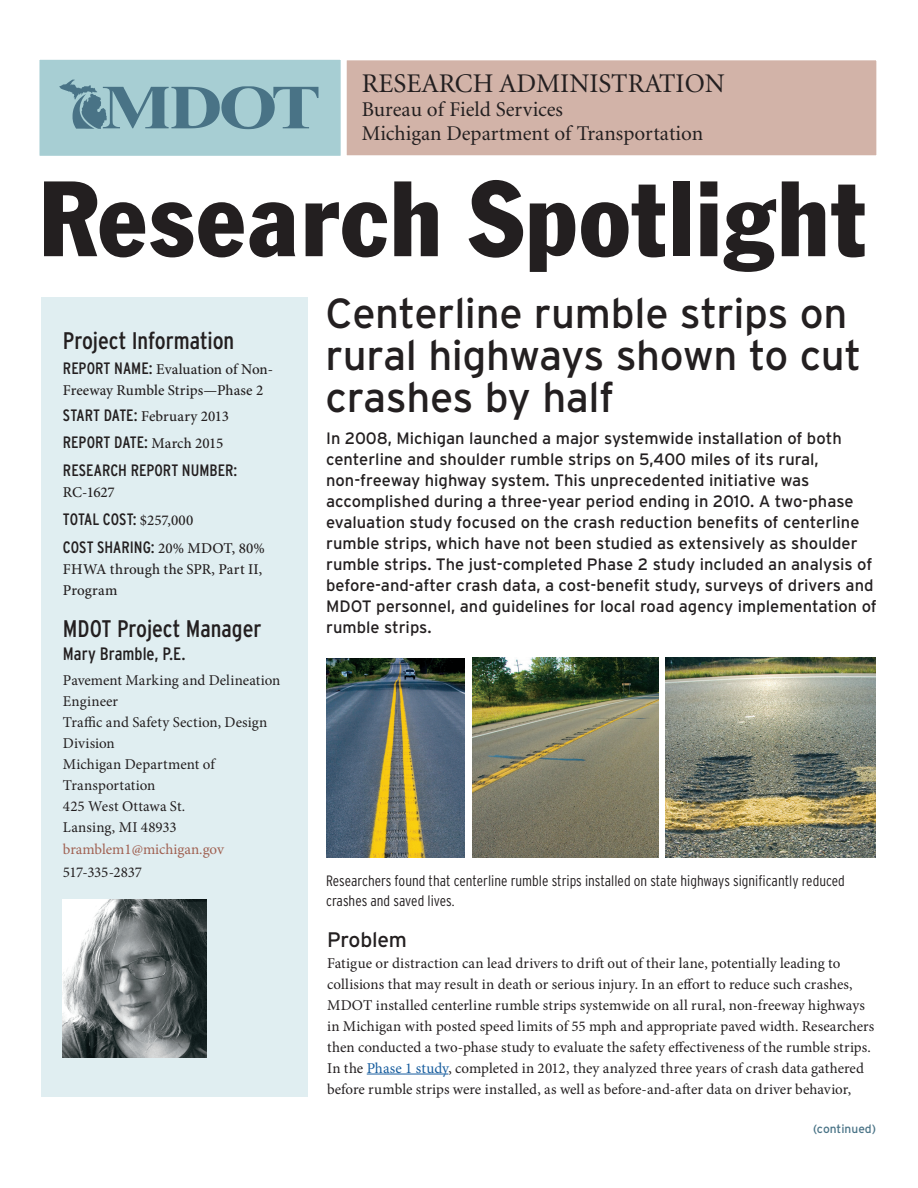
<style>
.page{position:relative;width:918px;height:1188px;background:#fff}
.page>*{position:absolute;margin:0;border:0;box-sizing:border-box;transform-origin:0 0}
.t1{font:condensed 105px "Franklin Gothic";letter-spacing:.025em;color:#231f20}
.t2{font:42px/42px "Interstate";letter-spacing:-.01em;color:#231f20}
.t3{font:27px "Minion";color:#231f20}
.Project_Info_Header{font:condensed 24px "Interstate";letter-spacing:-.005em;color:#231f20}
.t4{font:21px "Minion";color:#231f20}
.Subheads{font:21px "Interstate";letter-spacing:-.01em;color:#231f20}
.Sidebar_subhead{font:condensed 18px "Interstate";color:#231f20}
.Introductory_Text{font:16.5px/21px "Interstate";color:#231f20}
.Body_Copy{font:condensed 16.5px "Interstate";color:#231f20}
.Body_Copy_No_Indent{font:15px/21px "Minion Pro";letter-spacing:.005em;color:#231f20}
.Body_Copy-2{font:15px/21px "Minion Pro";letter-spacing:.005em;color:#231f20}
.Body_Copy-3{font:500 15px/21px "Minion Pro";color:#231f20}
.t5{font:300 condensed 15px/19.5px "Interstate";color:#231f20}
.Body_Copy-4{font:15px "Minion Pro";color:#a06152}
.Body_Copy-5{font:15px "Minion Pro";letter-spacing:-.02em;color:#231f20}
.t6{font:12px "Interstate";color:#497386}
.s1{font-family:"Interstate";font-weight:400;font-stretch:condensed;font-size:16.5px}
.s2{font-family:"Minion Pro";font-weight:500;font-stretch:normal;font-size:15px}
.s3{color:#175d9e}
</style>
<div class="page">
<div style="left:41px;top:297px;width:267px;height:799px;background:#e0eef1"></div>
<hr style="left:367px;top:1074px;width:81px;height:1px;background:#175d9e">
<div style="left:340px;top:54px;width:542px;height:107px;background:#d2b3a8;border:6px solid #fff"></div>
<div style="left:33px;top:54px;width:314px;height:108px;background:#a7ced3;border:6px solid #fff"></div>
<svg style="left:59px;top:80px;width:259px;height:49px"></svg>
<img style="left:63px;top:900px;width:143px;height:157px">
<img style="left:326px;top:659px;width:138px;height:199px">
<img style="left:473px;top:657px;width:185px;height:201px">
<img style="left:666px;top:657px;width:210px;height:201px">
<p class="t3" style="left:362px;top:71px;width:365px">RESEARCH ADMINISTRATION</p>
<p class="t4" style="left:362px;top:99px;width:203px">Bureau of Field Services</p>
<p class="t4" style="left:362px;top:123px;width:343px">Michigan Department of Transportation</p>
<p class="t1" style="left:39px;top:155px;width:828px">Research Spotlight</p>
<p class="t2" style="left:326px;top:292px;width:537px">Centerline rumble strips on rural highways shown to cut crashes by half</p>
<p class="Project_Info_Header" style="left:63px;top:327px;width:173px">Project Information</p>
<p class="Body_Copy-3" style="left:63px;top:359px;width:212px"><span class="s1">REPORT NAME:</span> Evaluation of Non-<br>Freeway Rumble Strips—Phase 2</p>
<p class="Body_Copy-3" style="left:63px;top:405px;width:168px"><span class="s1">START DATE:</span> February 2013</p>
<p class="Body_Copy" style="left:63px;top:433px;width:162px">REPORT DATE: <span class="s2">March 2015</span></p>
<p class="Body_Copy" style="left:63px;top:461px;width:176px">RESEARCH REPORT NUMBER:</p>
<p class="Body_Copy-3" style="left:63px;top:482px;width:53px">RC-1627</p>
<p class="Body_Copy" style="left:63px;top:510px;width:132px">TOTAL COST: <span class="s2">$257,000</span></p>
<p class="Body_Copy" style="left:63px;top:538px;width:203px">COST SHARING: <span class="s2">20% MDOT, 80%</span></p>
<p class="Body_Copy-3" style="left:63px;top:558px;width:201px">FHWA through the SPR, Part II,<br>Program</p>
<p class="Project_Info_Header" style="left:63px;top:615px;width:200px">MDOT Project Manager</p>
<p class="Sidebar_subhead" style="left:63px;top:643px;width:124px">Mary Bramble, P.E.</p>
<p class="Body_Copy-2" style="left:63px;top:670px;width:219px">Pavement Marking and Delineation<br>Engineer<br>Traffic and Safety Section, Design<br>Division<br>Michigan Department of<br>Transportation<br>425 West Ottawa St.<br>Lansing, MI 48933</p>
<p class="Body_Copy-4" style="left:63px;top:839px;width:162px">bramblem1@michigan.gov</p>
<p class="Body_Copy-5" style="left:63px;top:862px;width:81px">517-335-2837</p>
<p class="Introductory_Text" style="left:326px;top:428px;width:552px">In 2008, Michigan launched a major systemwide installation of both centerline and shoulder rumble strips on 5,400 miles of its rural, non-freeway highway system. This unprecedented initiative was accomplished during a three-year period ending in 2010. A two-phase evaluation study focused on the crash reduction benefits of centerline rumble strips, which have not been studied as extensively as shoulder rumble strips. The just-completed Phase 2 study included an analysis of before-and-after crash data, a cost-benefit study, surveys of drivers and MDOT personnel, and guidelines for local road agency implementation of rumble strips.</p>
<p class="t5" style="left:326px;top:871px;width:520px">Researchers found that centerline rumble strips installed on state highways significantly reduced crashes and saved lives.</p>
<p class="Subheads" style="left:327px;top:927px;width:81px">Problem</p>
<p class="Body_Copy_No_Indent" style="left:327px;top:952px;width:549px">Fatigue or distraction can lead drivers to drift out of their lane, potentially leading to collisions that may result in death or serious injury. In an effort to reduce such crashes, MDOT installed centerline rumble strips systemwide on all rural, non-freeway highways in Michigan with posted speed limits of 55 mph and appropriate paved width. Researchers then conducted a two-phase study to evaluate the safety effectiveness of the rumble strips.<br>In the <span class="s3">Phase 1 study</span>, completed in 2012, they analyzed three years of crash data gathered before rumble strips were installed, as well as before-and-after data on driver behavior,</p>
<p class="t6" style="left:813px;top:1122px;width:64px">(continued)</p>
</div>
